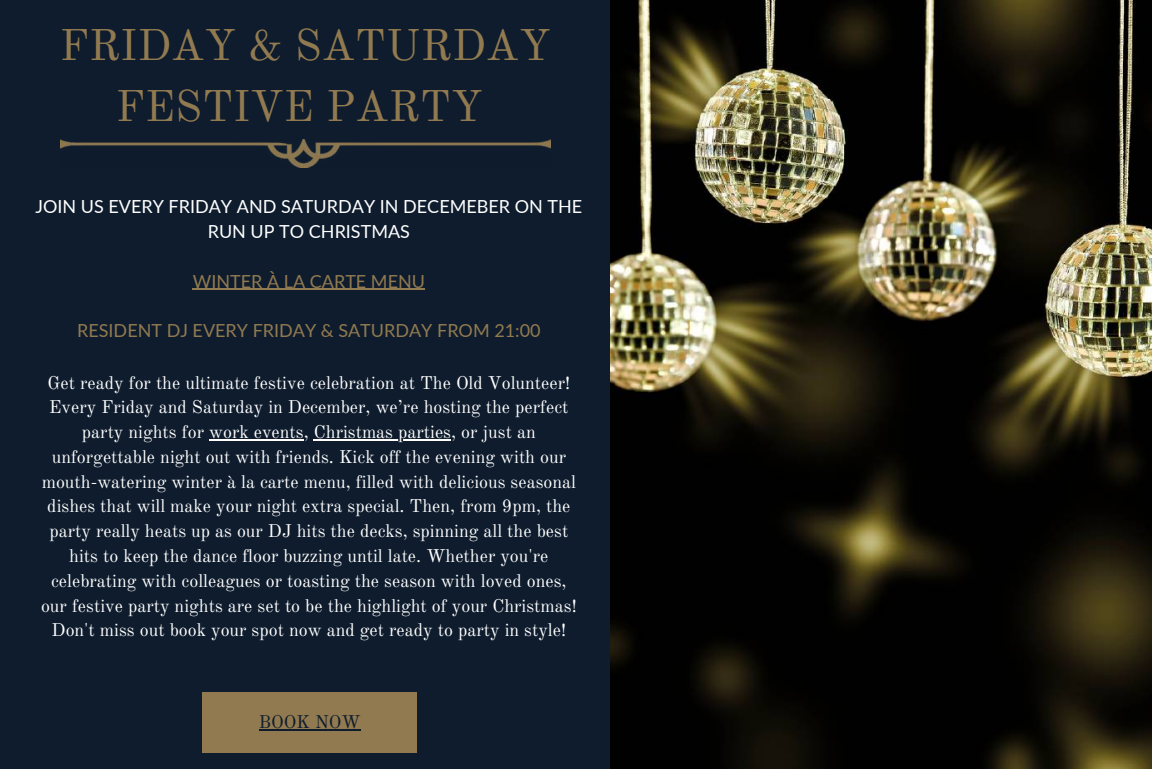
<style>
.page{position:relative;width:1152px;height:769px;background:#fff}
.page>*{position:absolute;margin:0;border:0;box-sizing:border-box;transform-origin:0 0}
.t1{font:43.5px/60.8px "Old Standard";color:#917a50;text-align:center}
.t2{font:18px/24.8px "Old Standard";color:#fff;text-align:center}
.t3{font:18px/24.8px "Lato";color:#fff;text-align:center}
.t4{font:18px "Lato";color:#917a50}
.t5{font:18px "Old Standard";color:#0e1c2d}
</style>
<div class="page">
<div style="left:0;top:0;width:1152px;height:768px;background:#0e1c2d"></div>
<img style="left:611px;top:0;width:541px;height:768px">
<hr style="left:193px;top:289px;width:232px;height:1px;background:#917a50">
<hr style="left:209px;top:439px;width:95px;height:1px;background:#fff">
<hr style="left:314px;top:439px;width:137px;height:1px;background:#fff">
<div style="left:203px;top:692px;width:214px;height:60px;background:#917a50"></div>
<hr style="left:259px;top:729px;width:102px;height:1px;background:#0e1c2d">
<img style="left:61px;top:139px;width:489px;height:28px">
<h1 class="t1" style="left:60px;top:15px;width:493px">FRIDAY &amp; SATURDAY<br>FESTIVE PARTY</h1>
<p class="t3" style="left:36px;top:194px;width:548px">JOIN US EVERY FRIDAY AND SATURDAY IN DECEMEBER ON THE<br>RUN UP TO CHRISTMAS</p>
<p class="t4" style="left:193px;top:270px;width:234px">WINTER À LA CARTE MENU</p>
<p class="t4" style="left:77px;top:319px;width:465px">RESIDENT DJ EVERY FRIDAY &amp; SATURDAY FROM 21:00</p>
<p class="t2" style="left:41px;top:370px;width:537px">Get ready for the ultimate festive celebration at The Old Volunteer!<br>Every Friday and Saturday in December, we’re hosting the perfect party nights for work events, Christmas parties, or just an unforgettable night out with friends. Kick off the evening with our mouth-watering winter à la carte menu, filled with delicious seasonal dishes that will make your night extra special. Then, from 9pm, the party really heats up as our DJ hits the decks, spinning all the best hits to keep the dance floor buzzing until late. Whether you're celebrating with colleagues or toasting the season with loved ones, our festive party nights are set to be the highlight of your Christmas!<br>Don't miss out book your spot now and get ready to party in style!</p>
<p class="t5" style="left:259px;top:710px;width:103px">BOOK NOW</p>
</div>
